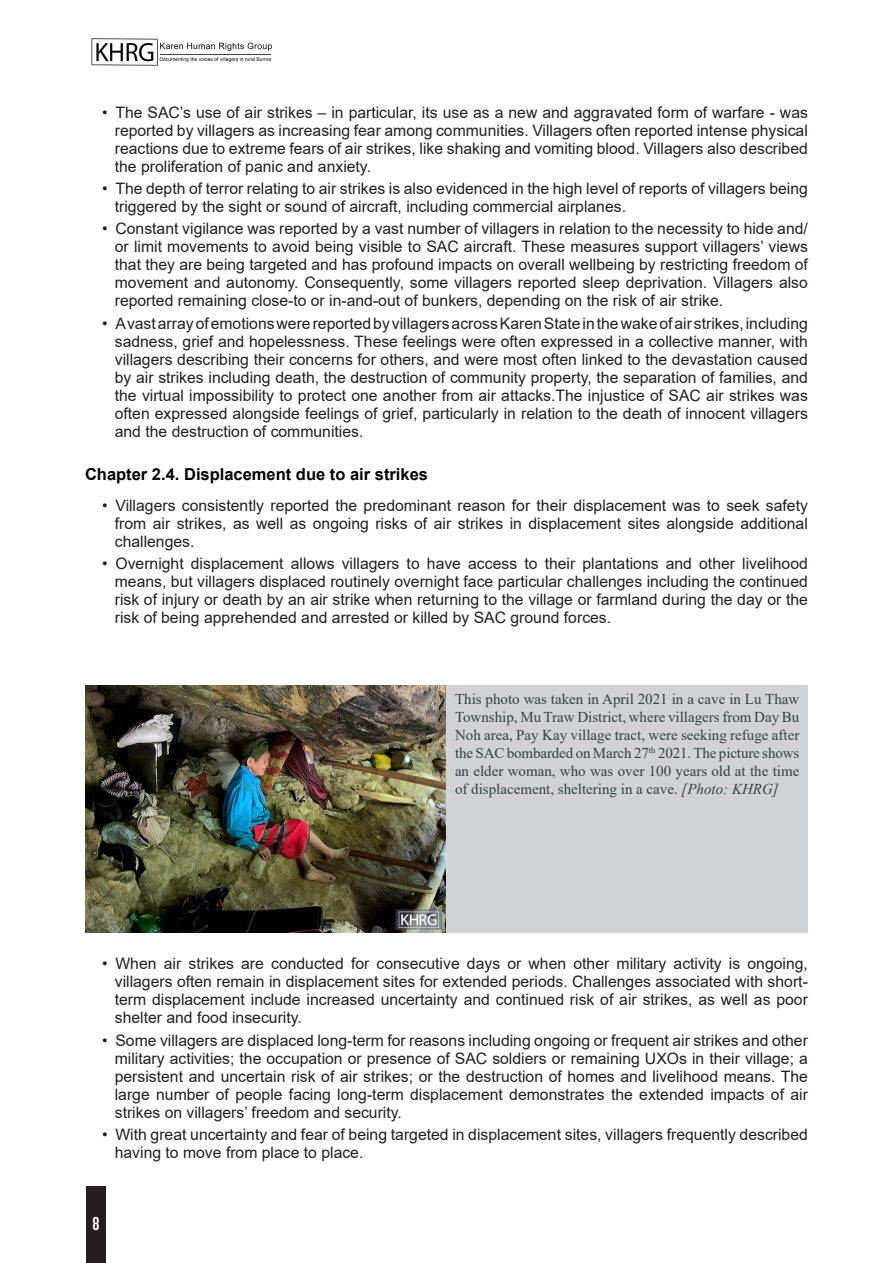
<style>
.page{position:relative;width:893px;height:1263px;background:#fff}
.page>*{position:absolute;margin:0;border:0;box-sizing:border-box;transform-origin:0 0}
.t1{font:19.5px "Knockout HTF48 Featherweight";color:#fff}
.sub_ch_bold{font:700 16.5px "Arial";color:#000}
.t2{font:15.75px/18px "Arial";color:#231f20;text-align:justify}
.t3{font:15px/18px "Times New Roman";color:#304343;text-align:justify}
.s1{font-style:italic}
</style>
<div class="page">
<img style="left:85px;top:685px;width:361px;height:247px">
<div style="left:446px;top:685px;width:362px;height:247px;background:#d1d2d4"></div>
<img style="left:91px;top:38px;width:181px;height:28px">
<div style="left:86px;top:1186px;width:19px;height:77px;background:#231f20"></div>
<p class="t2" style="left:115px;top:103px;width:695px;text-indent:-13px">• The SAC’s use of air strikes – in particular, its use as a new and aggravated form of warfare - was reported by villagers as increasing fear among communities. Villagers often reported intense physical reactions due to extreme fears of air strikes, like shaking and vomiting blood. Villagers also described the proliferation of panic and anxiety.</p>
<p class="t2" style="left:115px;top:179px;width:695px;text-indent:-13px">• The depth of terror relating to air strikes is also evidenced in the high level of reports of villagers being triggered by the sight or sound of aircraft, including commercial airplanes.</p>
<p class="t2" style="left:115px;top:220px;width:695px;text-indent:-13px">• Constant vigilance was reported by a vast number of villagers in relation to the necessity to hide and/ or limit movements to avoid being visible to SAC aircraft. These measures support villagers’ views that they are being targeted and has profound impacts on overall wellbeing by restricting freedom of movement and autonomy. Consequently, some villagers reported sleep deprivation. Villagers also reported remaining close-to or in-and-out of bunkers, depending on the risk of air strike.</p>
<p class="t2" style="left:115px;top:314px;width:695px;text-indent:-13px">• A vast array of emotions were reported by villagers across Karen State in the wake of air strikes, including sadness, grief and hopelessness. These feelings were often expressed in a collective manner, with villagers describing their concerns for others, and were most often linked to the devastation caused by air strikes including death, the destruction of community property, the separation of families, and the virtual impossibility to protect one another from air attacks.The injustice of SAC air strikes was often expressed alongside feelings of grief, particularly in relation to the death of innocent villagers and the destruction of communities.</p>
<p class="sub_ch_bold" style="left:85px;top:462px;width:344px">Chapter 2.4. Displacement due to air strikes</p>
<p class="t2" style="left:115px;top:496px;width:695px;text-indent:-13px">• Villagers consistently reported the predominant reason for their displacement was to seek safety from air strikes, as well as ongoing risks of air strikes in displacement sites alongside additional challenges.</p>
<p class="t2" style="left:115px;top:554px;width:695px;text-indent:-13px">• Overnight displacement allows villagers to have access to their plantations and other livelihood means, but villagers displaced routinely overnight face particular challenges including the continued risk of injury or death by an air strike when returning to the village or farmland during the day or the risk of being apprehended and arrested or killed by SAC ground forces.</p>
<p class="t3" style="left:455px;top:689px;width:346px">This photo was taken in April 2021 in a cave in Lu Thaw Township, Mu Traw District, where villagers from Day Bu Noh area, Pay Kay village tract, were seeking refuge after the SAC bombarded on March 27<sup>th</sup> 2021. The picture shows an elder woman, who was over 100 years old at the time of displacement, sheltering in a cave. <span class="s1">[Photo: KHRG]</span></p>
<p class="t2" style="left:115px;top:955px;width:695px;text-indent:-13px">• When air strikes are conducted for consecutive days or when other military activity is ongoing, villagers often remain in displacement sites for extended periods. Challenges associated with short&shy;term displacement include increased uncertainty and continued risk of air strikes, as well as poor shelter and food insecurity.</p>
<p class="t2" style="left:115px;top:1031px;width:695px;text-indent:-13px">• Some villagers are displaced long-term for reasons including ongoing or frequent air strikes and other military activities; the occupation or presence of SAC soldiers or remaining UXOs in their village; a persistent and uncertain risk of air strikes; or the destruction of homes and livelihood means. The large number of people facing long-term displacement demonstrates the extended impacts of air strikes on villagers’ freedom and security.</p>
<p class="t2" style="left:115px;top:1125px;width:695px;text-indent:-13px">• With great uncertainty and fear of being targeted in displacement sites, villagers frequently described having to move from place to place.</p>
<p class="t1" style="left:93px;top:1213px;width:9px">8</p>
</div>
